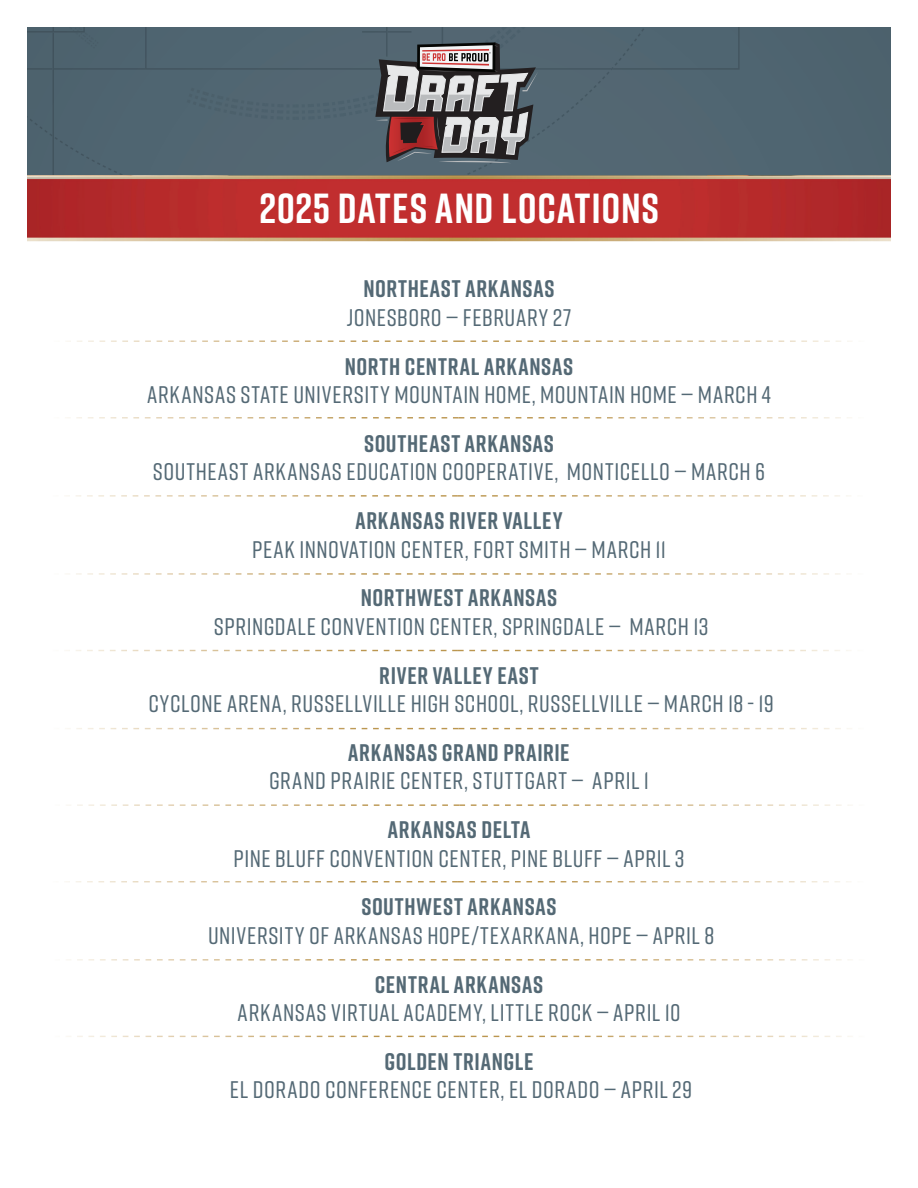
<style>
.page{position:relative;width:918px;height:1188px;background:#fff}
.page>*{position:absolute;margin:0;border:0;box-sizing:border-box;transform-origin:0 0}
.t1{font:700 42px "Rift";letter-spacing:.015em;color:#fff}
.t2{font:500 24px "Rift";letter-spacing:.025em;color:#546975}
.t3{font:700 24px "Rift";letter-spacing:.035em;color:#546975}
</style>
<div class="page">
<div style="left:740px;top:27px;width:151px;height:149px;background:#4e6470"></div>
<img style="left:740px;top:176px;width:151px;height:65px">
<svg style="left:27px;top:27px;width:713px;height:214px;background:#77595f"></svg>
<svg style="left:67px;top:417px;width:785px;height:1px"></svg>
<svg style="left:66px;top:495px;width:785px;height:2px"></svg>
<svg style="left:67px;top:341px;width:785px;height:1px"></svg>
<svg style="left:66px;top:650px;width:785px;height:1px"></svg>
<svg style="left:67px;top:728px;width:785px;height:1px"></svg>
<svg style="left:76px;top:573px;width:772px;height:2px"></svg>
<svg style="left:67px;top:804px;width:785px;height:2px"></svg>
<svg style="left:66px;top:881px;width:785px;height:1px"></svg>
<svg style="left:67px;top:959px;width:785px;height:2px"></svg>
<svg style="left:67px;top:1036px;width:785px;height:1px"></svg>
<h1 class="t1" style="left:260px;top:178px;width:401px">2025 DATES AND LOCATIONS</h1>
<p class="t3" style="left:364px;top:272px;width:193px">NORTHEAST ARKANSAS</p>
<p class="t2" style="left:347px;top:301px;width:226px">JONESBORO — FEBRUARY 27</p>
<p class="t3" style="left:345px;top:349px;width:230px">NORTH CENTRAL ARKANSAS</p>
<p class="t2" style="left:147px;top:378px;width:625px">ARKANSAS STATE UNIVERSITY MOUNTAIN HOME, MOUNTAIN HOME — MARCH 4</p>
<p class="t3" style="left:364px;top:426px;width:191px">SOUTHEAST ARKANSAS</p>
<p class="t2" style="left:153px;top:455px;width:614px">SOUTHEAST ARKANSAS EDUCATION COOPERATIVE, MONTICELLO — MARCH 6</p>
<p class="t3" style="left:355px;top:504px;width:209px">ARKANSAS RIVER VALLEY</p>
<p class="t2" style="left:252px;top:532px;width:415px">PEAK INNOVATION CENTER, FORT SMITH — MARCH 11</p>
<p class="t3" style="left:361px;top:581px;width:198px">NORTHWEST ARKANSAS</p>
<p class="t2" style="left:214px;top:609px;width:496px">SPRINGDALE CONVENTION CENTER, SPRINGDALE — MARCH 13</p>
<p class="t3" style="left:379px;top:658px;width:161px">RIVER VALLEY EAST</p>
<p class="t2" style="left:148px;top:687px;width:627px">CYCLONE ARENA, RUSSELLVILLE HIGH SCHOOL, RUSSELLVILLE — MARCH 18 - 19</p>
<p class="t3" style="left:348px;top:735px;width:223px">ARKANSAS GRAND PRAIRIE</p>
<p class="t2" style="left:269px;top:764px;width:382px">GRAND PRAIRIE CENTER, STUTTGART — APRIL 1</p>
<p class="t3" style="left:388px;top:812px;width:144px">ARKANSAS DELTA</p>
<p class="t2" style="left:234px;top:841px;width:453px">PINE BLUFF CONVENTION CENTER, PINE BLUFF — APRIL 3</p>
<p class="t3" style="left:361px;top:890px;width:197px">SOUTHWEST ARKANSAS</p>
<p class="t2" style="left:208px;top:918px;width:508px">UNIVERSITY OF ARKANSAS HOPE/TEXARKANA, HOPE — APRIL 8</p>
<p class="t3" style="left:375px;top:967px;width:170px">CENTRAL ARKANSAS</p>
<p class="t2" style="left:238px;top:996px;width:444px">ARKANSAS VIRTUAL ACADEMY, LITTLE ROCK — APRIL 10</p>
<p class="t3" style="left:384px;top:1044px;width:151px">GOLDEN TRIANGLE</p>
<p class="t2" style="left:230px;top:1073px;width:464px">EL DORADO CONFERENCE CENTER, EL DORADO — APRIL 29</p>
</div>
